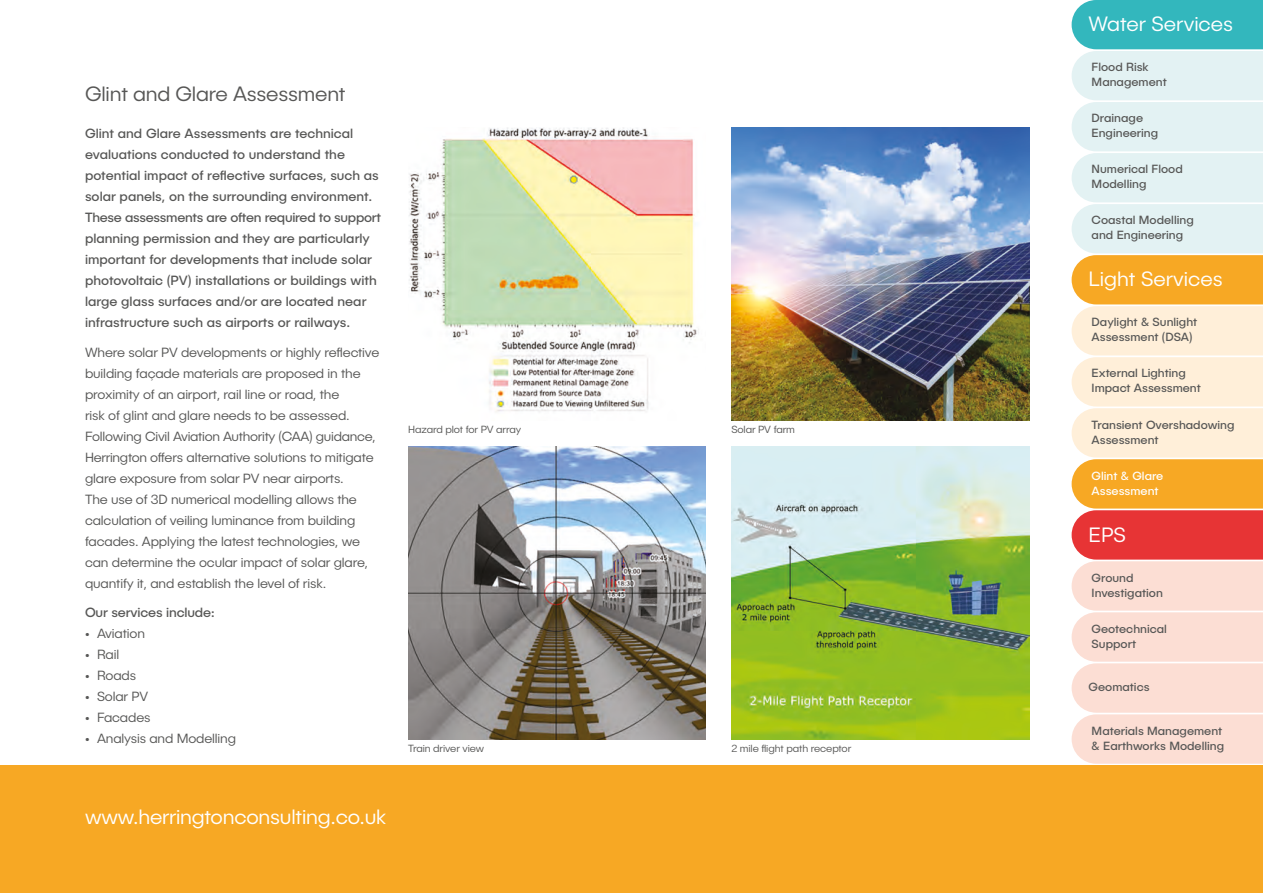
<style>
.page{position:relative;width:1263px;height:893px;background:#fff}
.page>*{position:absolute;margin:0;border:0;box-sizing:border-box;transform-origin:0 0}
.t1{font:300 21px "Publica Sans";letter-spacing:-.01em;color:#fff}
.t2{font:300 21px "Publica Sans";letter-spacing:-.01em;color:#575756}
.t3{font:300 13.5px/21px "Publica Sans";letter-spacing:-.01em;color:#575756}
.t4{font:13.5px/21px "Publica Sans";color:#575756}
.t5{font:12px/15px "Publica Sans";color:#575756}
.t6{font:12px/15px "Publica Sans";color:#fff}
.t7{font:300 10.5px "Publica Sans";letter-spacing:-.01em;color:#575756}
</style>
<div class="page">
<div style="left:0;top:765px;width:1263px;height:128px;background:#f7a824"></div>
<svg style="left:1071px;top:0;width:192px;height:764px;background:#e8d5c0"></svg>
<img style="left:731px;top:446px;width:298px;height:294px">
<img style="left:731px;top:128px;width:298px;height:293px">
<img style="left:409px;top:128px;width:290px;height:284px">
<img style="left:408px;top:446px;width:298px;height:294px">
<p class="t2" style="left:85px;top:81px;width:262px">Glint and Glare Assessment</p>
<p class="t4" style="left:85px;top:122px;width:297px">Glint and Glare Assessments are technical evaluations conducted to understand the potential impact of reflective surfaces, such as solar panels, on the surrounding environment.<br>These assessments are often required to support planning permission and they are particularly important for developments that include solar photovoltaic (PV) installations or buildings with large glass surfaces and/or are located near infrastructure such as airports or railways.</p>
<p class="t3" style="left:85px;top:341px;width:296px">Where solar PV developments or highly reflective building façade materials are proposed in the proximity of an airport, rail line or road, the<br>risk of glint and glare needs to be assessed.<br>Following Civil Aviation Authority (CAA) guidance, Herrington offers alternative solutions to mitigate glare exposure from solar PV near airports.<br>The use of 3D numerical modelling allows the calculation of veiling luminance from building facades. Applying the latest technologies, we can determine the ocular impact of solar glare, quantify it, and establish the level of risk.</p>
<p class="t4" style="left:85px;top:601px;width:132px">Our services include:</p>
<p class="t3" style="left:85px;top:622px;width:61px">• Aviation</p>
<p class="t3" style="left:85px;top:643px;width:36px">• Rail</p>
<p class="t3" style="left:85px;top:664px;width:53px">• Roads</p>
<p class="t3" style="left:85px;top:685px;width:65px">• Solar PV</p>
<p class="t3" style="left:85px;top:706px;width:67px">• Facades</p>
<p class="t3" style="left:85px;top:727px;width:153px">• Analysis and Modelling</p>
<p class="t1" style="left:85px;top:804px;width:303px">www.herringtonconsulting.co.uk</p>
<p class="t7" style="left:408px;top:423px;width:114px">Hazard plot for PV array</p>
<p class="t7" style="left:731px;top:423px;width:65px">Solar PV farm</p>
<p class="t7" style="left:408px;top:742px;width:77px">Train driver view</p>
<p class="t7" style="left:731px;top:742px;width:121px">2 mile flight path receptor</p>
<p class="t1" style="left:1089px;top:11px;width:146px">Water Services</p>
<p class="t5" style="left:1092px;top:59px;width:77px">Flood Risk<br>Management</p>
<p class="t5" style="left:1092px;top:110px;width:68px">Drainage<br>Engineering</p>
<p class="t5" style="left:1092px;top:161px;width:93px">Numerical Flood<br>Modelling</p>
<p class="t5" style="left:1092px;top:212px;width:104px">Coastal Modelling and Engineering</p>
<p class="t1" style="left:1089px;top:266px;width:136px">Light Services</p>
<p class="t5" style="left:1092px;top:314px;width:107px">Daylight &amp; Sunlight<br>Assessment (DSA)</p>
<p class="t5" style="left:1092px;top:365px;width:111px">External Lighting<br>Impact Assessment</p>
<p class="t5" style="left:1092px;top:416px;width:144px">Transient Overshadowing<br>Assessment</p>
<p class="t6" style="left:1092px;top:467px;width:73px">Glint &amp; Glare<br>Assessment</p>
<p class="t1" style="left:1089px;top:521px;width:39px">EPS</p>
<p class="t5" style="left:1092px;top:570px;width:73px">Ground<br>Investigation</p>
<p class="t5" style="left:1092px;top:621px;width:77px">Geotechnical<br>Support</p>
<p class="t5" style="left:1089px;top:679px;width:62px">Geomatics</p>
<p class="t5" style="left:1092px;top:723px;width:134px">Materials Management &amp; Earthworks Modelling</p>
</div>
